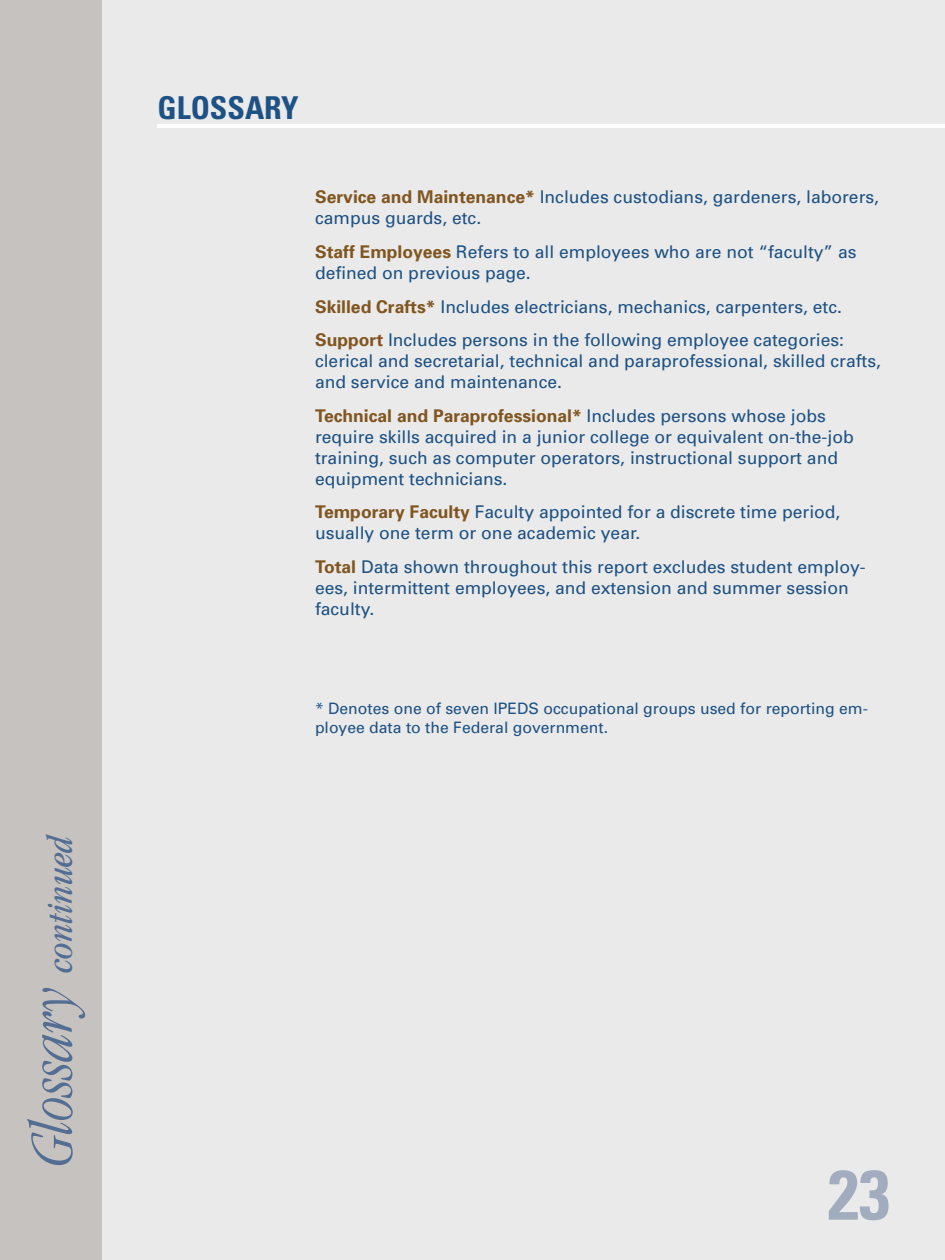
<style>
.page{position:relative;width:945px;height:1260px;background:#fff}
.page>*{position:absolute;margin:0;border:0;box-sizing:border-box;transform-origin:0 0}
.t1{font:700 condensed 70px "Univers";color:#a1adbe}
.t2{font:italic condensed 36.75px "Garamond";color:#536e92}
.t3{font:700 condensed 31.5px "Univers";color:#1e5184}
.t4{font:17.5px/21px "Univers";color:#1e5184}
.t5{font:15.75px/18.9px "Univers";color:#1e5184}
.s1{font-weight:300;font-size:63px}
.s2{font-weight:700;color:#805520}
</style>
<div class="page">
<div style="left:7px;top:0;width:938px;height:1260px;background:#e9eae9"></div>
<hr style="left:158px;top:124px;width:787px;height:4px;background:#fff">
<div style="left:0;top:0;width:101px;height:1260px;background:#c6c2bf"></div>
<h2 class="t2" style="left:40px;top:1166px;width:333px;rotate:-90deg"><span class="s1">Glossary</span> continued</h2>
<h3 class="t3" style="left:158px;top:88px;width:143px">GLOSSARY</h3>
<p class="t4" style="left:315px;top:186px;width:566px"><span class="s2">Service and Maintenance*</span> Includes custodians, gardeners, laborers, campus guards, etc.</p>
<p class="t4" style="left:315px;top:241px;width:543px"><span class="s2">Staff Employees</span> Refers to all employees who are not “faculty” as defined on previous page.</p>
<p class="t4" style="left:315px;top:289px;width:531px;line-height:33.6px"><span class="s2">Skilled Crafts*</span> Includes electricians, mechanics, carpenters, etc.<br><span class="s2">Support</span> Includes persons in the following employee categories:</p>
<p class="t4" style="left:315px;top:350px;width:568px">clerical and secretarial, technical and paraprofessional, skilled crafts, and service and maintenance.</p>
<p class="t4" style="left:315px;top:405px;width:540px"><span class="s2">Technical and Paraprofessional*</span> Includes persons whose jobs require skills acquired in a junior college or equivalent on-the-job training, such as computer operators, instructional support and equipment technicians.</p>
<p class="t4" style="left:315px;top:501px;width:527px"><span class="s2">Temporary Faculty</span> Faculty appointed for a discrete time period, usually one term or one academic year.</p>
<p class="t4" style="left:315px;top:556px;width:552px"><span class="s2">Total</span> Data shown throughout this report excludes student employ&shy;ees, intermittent employees, and extension and summer session faculty.</p>
<p class="t5" style="left:315px;top:698px;width:555px">* Denotes one of seven IPEDS occupational groups used for reporting em&shy;ployee data to the Federal government.</p>
<h1 class="t1" style="left:828px;top:1152px;width:64px">23</h1>
</div>
